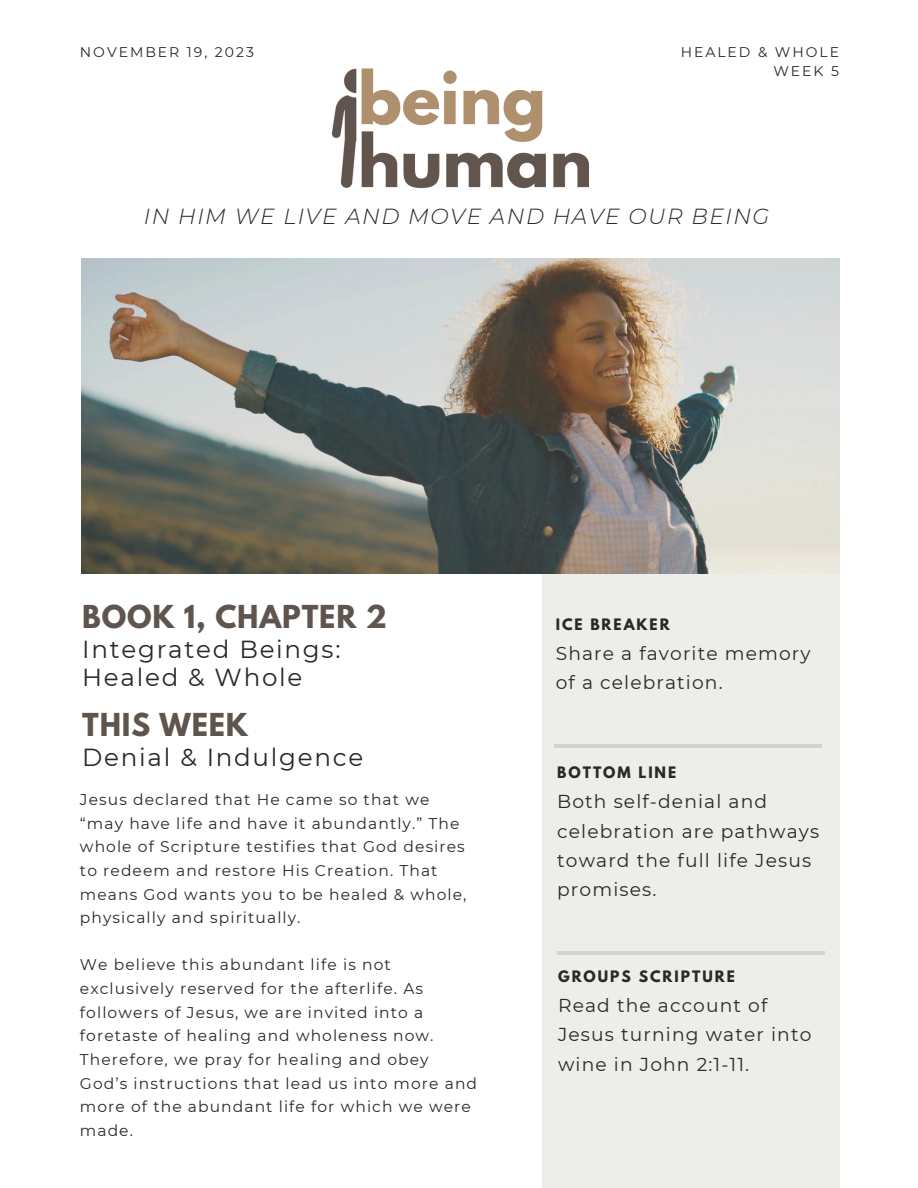
<style>
.page{position:relative;width:918px;height:1188px;background:#fff}
.page>*{position:absolute;margin:0;border:0;box-sizing:border-box;transform-origin:0 0}
.t1{font:700 28.05px "League Spartan";letter-spacing:.03em;color:#5f554e}
.t2{font:24.6px "Montserrat";letter-spacing:.07em;color:#2c2726}
.t3{font:italic 300 21.75px "Montserrat";letter-spacing:.07em;color:#2c2726}
.t4{font:18.75px/29.2px "Montserrat";letter-spacing:.06em;color:#2c2726}
.t5{font:15.45px/23.7px "Montserrat";letter-spacing:.07em;color:#2c2726}
.t6{font:700 13.95px "League Spartan";letter-spacing:.14em;color:#2c2726}
.t7{font:13.95px "Montserrat";letter-spacing:.14em;color:#2c2726}
</style>
<div class="page">
<div style="left:542px;top:532px;width:297px;height:656px;background:#edeeea"></div>
<img style="left:81px;top:258px;width:759px;height:315px">
<img style="left:331px;top:68px;width:258px;height:120px">
<hr style="left:554px;top:744px;width:268px;height:3px;background:#313a4f">
<hr style="left:557px;top:951px;width:268px;height:3px;background:#313a4f">
<p class="t7" style="left:80px;top:43px;width:175px">NOVEMBER 19, 2023</p>
<p class="t7" style="left:681px;top:43px;width:160px">HEALED &amp; WHOLE</p>
<p class="t7" style="left:773px;top:62px;width:67px">WEEK 5</p>
<p class="t3" style="left:144px;top:203px;width:627px">IN HIM WE LIVE AND MOVE AND HAVE OUR BEING</p>
<p class="t1" style="left:82px;top:603px;width:306px">BOOK 1, CHAPTER 2</p>
<p class="t2" style="left:82px;top:634px;width:260px">Integrated Beings:</p>
<p class="t2" style="left:82px;top:662px;width:222px">Healed &amp; Whole</p>
<p class="t1" style="left:82px;top:710px;width:167px">THIS WEEK</p>
<p class="t2" style="left:82px;top:742px;width:283px">Denial &amp; Indulgence</p>
<p class="t5" style="left:80px;top:788px;width:388px">Jesus declared that He came so that we “may have life and have it abundantly.” The whole of Scripture testifies that God desires to redeem and restore His Creation. That means God wants you to be healed &amp; whole, physically and spiritually.</p>
<p class="t5" style="left:80px;top:953px;width:399px">We believe this abundant life is not exclusively reserved for the afterlife. As followers of Jesus, we are invited into a foretaste of healing and wholeness now.<br>Therefore, we pray for healing and obey God’s instructions that lead us into more and more of the abundant life for which we were made.</p>
<p class="t6" style="left:556px;top:617px;width:115px">ICE BREAKER</p>
<p class="t4" style="left:556px;top:639px;width:256px">Share a favorite memory of a celebration.</p>
<p class="t6" style="left:557px;top:766px;width:121px">BOTTOM LINE</p>
<p class="t4" style="left:557px;top:787px;width:264px">Both self-denial and celebration are pathways toward the full life Jesus promises.</p>
<p class="t6" style="left:558px;top:969px;width:178px">GROUPS SCRIPTURE</p>
<p class="t4" style="left:558px;top:991px;width:255px">Read the account of<br>Jesus turning water into wine in John 2:1-11.</p>
</div>
